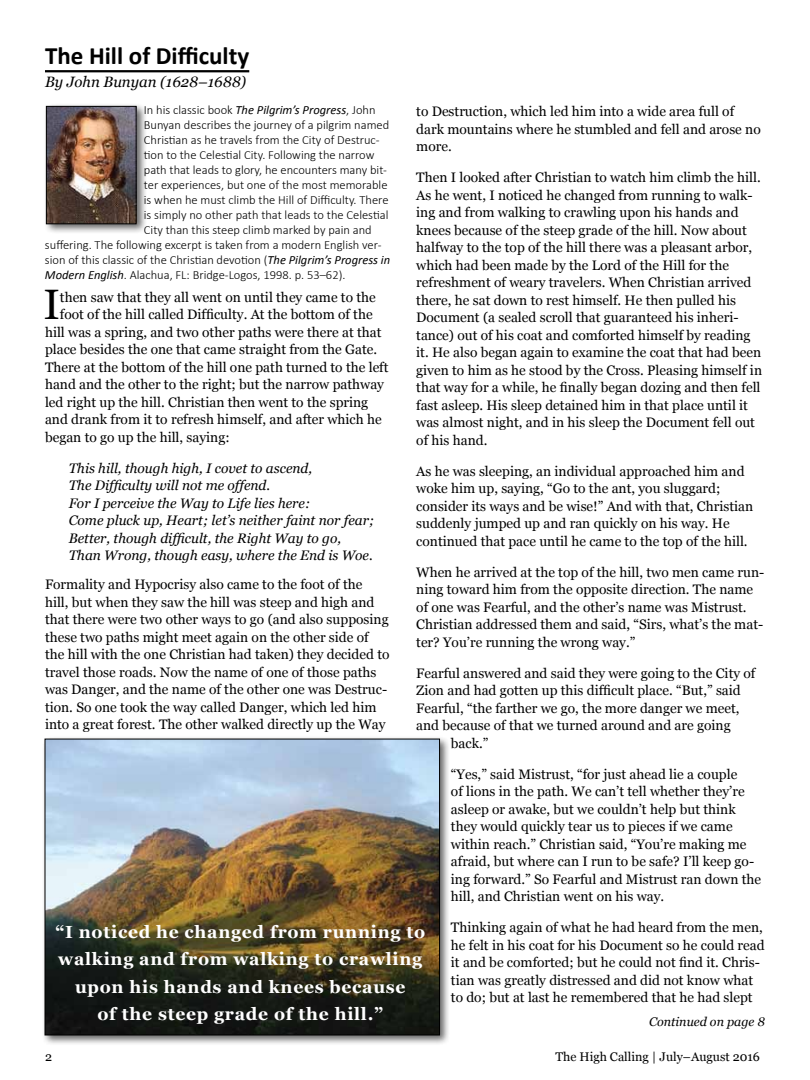
<style>
.page{position:relative;width:810px;height:1080px;background:#fff}
.page>*{position:absolute;margin:0;border:0;box-sizing:border-box;transform-origin:0 0}
.t1{font:42.5px "Georgia";color:#000}
.t2{font:700 25px "Calibri";color:#000}
.t3{font:700 17.5px/27.5px "Georgia";letter-spacing:.04em;color:#fff;text-align:center}
.t4{font:italic 15px "Georgia";color:#000}
.t5{font:13.75px/17.5px "Georgia";color:#000}
.t6{font:italic 13.75px/17.5px "Georgia";color:#000}
.t7{font:300 12.5px "Calibri";color:#000}
.t8{font:12.5px "Georgia";color:#000}
.t9{font:italic 12.5px "Georgia";color:#000}
.s1{font-weight:400;font-style:italic}
</style>
<div class="page">
<hr style="left:45px;top:70px;width:204px;height:2px;background:#000">
<div style="left:43px;top:103px;width:104px;height:132px;background:#000;opacity:.6"></div>
<img style="left:48px;top:108px;width:86px;height:114px">
<div style="left:46px;top:106px;width:90px;height:118px;border:1px solid #000"></div>
<div style="left:42px;top:736px;width:409px;height:310px;background:#000;opacity:.6"></div>
<img style="left:47px;top:741px;width:391px;height:292px">
<div style="left:45px;top:739px;width:395px;height:296px;border:1px solid #000"></div>
<h2 class="t2" style="left:45px;top:40px;width:206px">The Hill of Difficulty</h2>
<p class="t4" style="left:45px;top:74px;width:203px">By John Bunyan (1628–1688)</p>
<p class="t7" style="left:144px;top:102px;width:233px">In his classic book <span class="s1">The Pilgrim’s Progress</span>, John</p>
<p class="t7" style="left:144px;top:117px;width:247px">Bunyan describes the journey of a pilgrim named</p>
<p class="t7" style="left:144px;top:132px;width:237px">Christian as he travels from the City of Destruc-</p>
<p class="t7" style="left:144px;top:147px;width:232px">tion to the Celestial City. Following the narrow</p>
<p class="t7" style="left:144px;top:162px;width:244px">path that leads to glory, he encounters many bit-</p>
<p class="t7" style="left:144px;top:177px;width:245px">ter experiences, but one of the most memorable</p>
<p class="t7" style="left:144px;top:192px;width:246px">is when he must climb the Hill of Difficulty. There</p>
<p class="t7" style="left:144px;top:207px;width:246px">is simply no other path that leads to the Celestial</p>
<p class="t7" style="left:144px;top:222px;width:229px">City than this steep climb marked by pain and</p>
<p class="t7" style="left:45px;top:237px;width:338px">suffering. The following excerpt is taken from a modern English ver-</p>
<p class="t7" style="left:45px;top:252px;width:347px">sion of this classic of the Christian devotion (<span class="s1">The Pilgrim’s Progress in</span></p>
<p class="t7" style="left:45px;top:267px;width:302px"><span class="s1">Modern English</span>. Alachua, FL: Bridge-Logos, 1998. p. 53–62).</p>
<h1 class="t1" style="left:43px;top:280px;width:18px">I</h1>
<p class="t5" style="left:60px;top:288px;width:317px">then saw that they all went on until they came to the</p>
<p class="t5" style="left:416px;top:103px;width:346px">to Destruction, which led him into a wide area full of dark mountains where he stumbled and fell and arose no more.</p>
<p class="t5" style="left:416px;top:169px;width:347px">Then I looked after Christian to watch him climb the hill.<br>As he went, I noticed he changed from running to walk&shy;ing and from walking to crawling upon his hands and knees because of the steep grade of the hill. Now about halfway to the top of the hill there was a pleasant arbor, which had been made by the Lord of the Hill for the refreshment of weary travelers. When Christian arrived there, he sat down to rest himself. He then pulled his Document (a sealed scroll that guaranteed his inheri&shy;tance) out of his coat and comforted himself by reading it. He also began again to examine the coat that had been given to him as he stood by the Cross. Pleasing himself in that way for a while, he finally began dozing and then fell fast asleep. His sleep detained him in that place until it was almost night, and in his sleep the Document fell out of his hand.</p>
<p class="t5" style="left:416px;top:462px;width:338px">As he was sleeping, an individual approached him and woke him up, saying, “Go to the ant, you sluggard; consider its ways and be wise!” And with that, Christian suddenly jumped up and ran quickly on his way. He continued that pace until he came to the top of the hill.</p>
<p class="t5" style="left:416px;top:563px;width:350px">When he arrived at the top of the hill, two men came run&shy;ning toward him from the opposite direction. The name of one was Fearful, and the other’s name was Mistrust.<br>Christian addressed them and said, “Sirs, what’s the mat&shy;ter? You’re running the wrong way.”</p>
<p class="t5" style="left:416px;top:664px;width:341px">Fearful answered and said they were going to the City of</p>
<p class="t5" style="left:416px;top:682px;width:326px">Zion and had gotten up this difficult place. “But,” said</p>
<p class="t5" style="left:416px;top:699px;width:325px">Fearful, “the farther we go, the more danger we meet,</p>
<p class="t5" style="left:416px;top:717px;width:316px">and because of that we turned around and are going</p>
<p class="t5" style="left:451px;top:734px;width:39px">back.”</p>
<p class="t5" style="left:451px;top:765px;width:312px">“Yes,” said Mistrust, “for just ahead lie a couple<br>of lions in the path. We can’t tell whether they’re asleep or awake, but we couldn’t help but think they would quickly tear us to pieces if we came within reach.” Christian said, “You’re making me afraid, but where can I run to be safe? I’ll keep go&shy;ing forward.” So Fearful and Mistrust ran down the hill, and Christian went on his way.</p>
<p class="t5" style="left:451px;top:919px;width:315px">Thinking again of what he had heard from the men, he felt in his coat for his Document so he could read it and be comforted; but he could not find it. Chris&shy;tian was greatly distressed and did not know what to do; but at last he remembered that he had slept</p>
<p class="t9" style="left:649px;top:1015px;width:117px">Continued on page 8</p>
<p class="t5" style="left:60px;top:306px;width:314px">foot of the hill called Difficulty. At the bottom of the</p>
<p class="t5" style="left:45px;top:323px;width:338px">hill was a spring, and two other paths were there at that</p>
<p class="t5" style="left:45px;top:341px;width:334px">place besides the one that came straight from the Gate.</p>
<p class="t5" style="left:45px;top:358px;width:345px">There at the bottom of the hill one path turned to the left</p>
<p class="t5" style="left:45px;top:376px;width:341px">hand and the other to the right; but the narrow pathway</p>
<p class="t5" style="left:45px;top:393px;width:325px">led right up the hill. Christian then went to the spring</p>
<p class="t5" style="left:45px;top:411px;width:338px">and drank from it to refresh himself, and after which he</p>
<p class="t5" style="left:45px;top:428px;width:186px">began to go up the hill, saying:</p>
<p class="t6" style="left:69px;top:459px;width:307px">This hill, though high, I covet to ascend,<br>The Difficulty will not me offend.<br>For I perceive the Way to Life lies here:<br>Come pluck up, Heart; let’s neither faint nor fear; Better, though difficult, the Right Way to go, Than Wrong, though easy, where the End is Woe.</p>
<p class="t5" style="left:45px;top:576px;width:346px">Formality and Hypocrisy also came to the foot of the<br>hill, but when they saw the hill was steep and high and that there were two other ways to go (and also supposing these two paths might meet again on the other side of the hill with the one Christian had taken) they decided to travel those roads. Now the name of one of those paths was Danger, and the name of the other one was Destruc&shy;tion. So one took the way called Danger, which led him into a great forest. The other walked directly up the Way</p>
<p class="t3" style="left:55px;top:918px;width:371px">“I noticed he changed from running to walking and from walking to crawling upon his hands and knees because<br>of the steep grade of the hill.”</p>
<p class="t8" style="left:45px;top:1050px;width:8px">2</p>
<p class="t8" style="left:555px;top:1050px;width:206px">The High Calling | July–August 2016</p>
</div>
